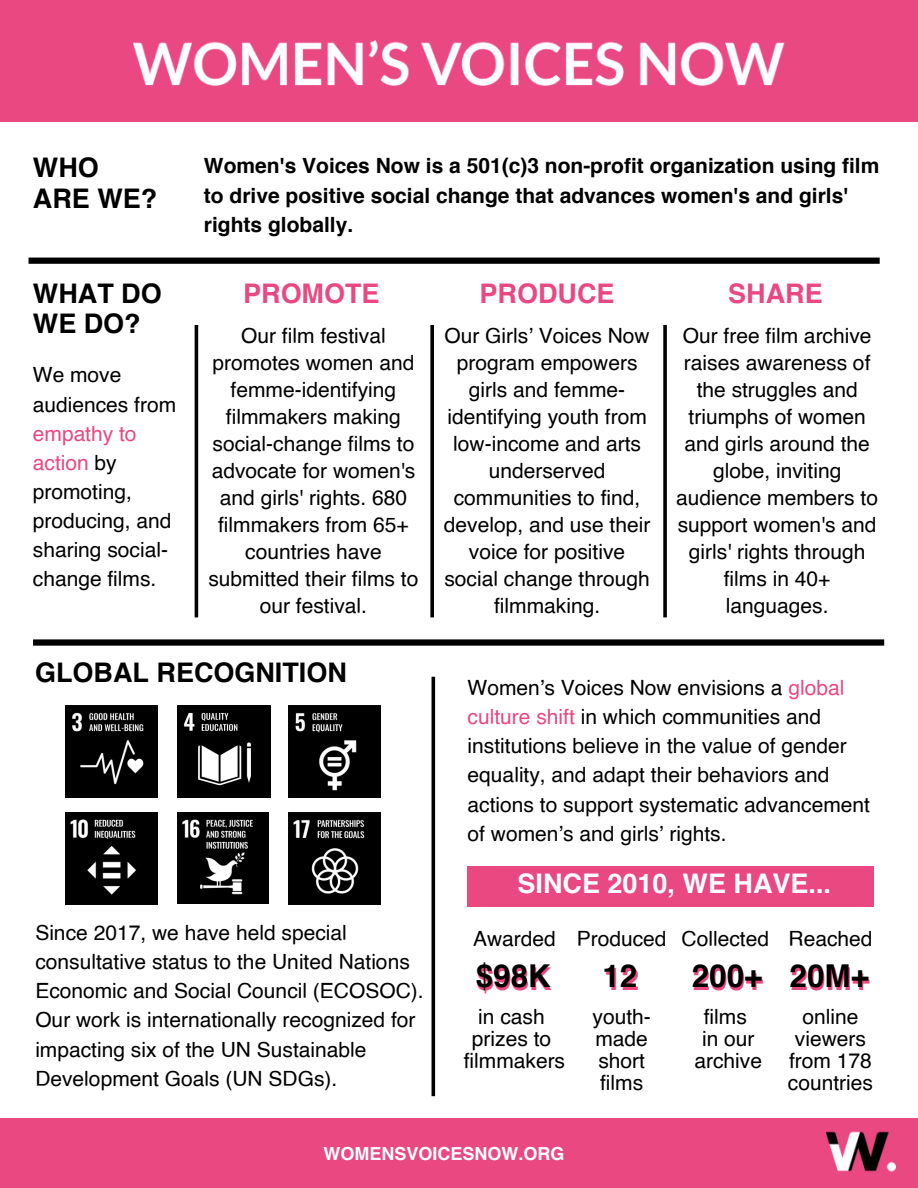
<style>
.page{position:relative;width:918px;height:1188px;background:#fff}
.page>*{position:absolute;margin:0;border:0;box-sizing:border-box;transform-origin:0 0}
.t1{font:700 31.5px "Helvetica";color:#000}
.t2{font:700 27px/30.3px "Helvetica";color:#000}
.t3{font:700 27px "Helvetica";color:#ea4881}
.t4{font:700 27px "Helvetica";color:#fff}
.t5{font:21px/27px "Helvetica";color:#000;text-align:center}
.t6{font:700 21px/29.2px "Helvetica";color:#000}
.t7{font:700 18px "Helvetica";color:#fff}
.s1{color:#ea4881}
</style>
<div class="page">
<div style="left:0;top:0;width:918px;height:122px;background:#ea4881"></div>
<img style="left:134px;top:41px;width:650px;height:45px">
<div style="left:468px;top:867px;width:406px;height:40px;background:#ea4881"></div>
<img style="left:178px;top:706px;width:92px;height:92px">
<img style="left:289px;top:706px;width:92px;height:92px">
<img style="left:289px;top:812px;width:92px;height:92px">
<img style="left:66px;top:812px;width:92px;height:92px">
<img style="left:178px;top:812px;width:91px;height:91px">
<img style="left:66px;top:706px;width:92px;height:92px">
<div style="left:0;top:1118px;width:918px;height:70px;background:#ea4881"></div>
<svg style="left:195px;top:325px;width:3px;height:292px"></svg>
<svg style="left:430px;top:325px;width:4px;height:292px"></svg>
<svg style="left:663px;top:325px;width:4px;height:292px"></svg>
<img style="left:826px;top:1131px;width:70px;height:41px">
<svg style="left:29px;top:258px;width:851px;height:6px;background:#080808"></svg>
<svg style="left:33px;top:639px;width:851px;height:7px;background:#1b1b1b"></svg>
<svg style="left:432px;top:677px;width:3px;height:419px"></svg>
<p class="t2" style="left:33px;top:155px;width:126px">WHO<br>ARE WE?</p>
<p class="t2" style="left:33px;top:280px;width:130px">WHAT DO<br>WE DO?</p>
<p class="t5" style="left:33px;top:362px;width:145px;line-height:29.1px;text-align:left">We move audiences from</p>
<p class="t5" style="left:33px;top:420px;width:140px;line-height:29.1px;text-align:left"><span class="s1">empathy to action</span> by promoting, producing, and sharing social&shy;change films.</p>
<p class="t6" style="left:204px;top:153px;width:677px">Women's Voices Now is a 501(c)3 non-profit organization using film to drive positive social change that advances women's and girls' rights globally.</p>
<p class="t3" style="left:243px;top:282px;width:138px">PROMOTE</p>
<p class="t3" style="left:480px;top:282px;width:136px">PRODUCE</p>
<p class="t3" style="left:728px;top:282px;width:96px">SHARE</p>
<p class="t5" style="left:208px;top:323px;width:211px">Our film festival promotes women and femme-identifying filmmakers making social-change films to advocate for women's and girls' rights. 680 filmmakers from 65+ countries have submitted their films to our festival.</p>
<p class="t5" style="left:444px;top:324px;width:208px">Our Girls’ Voices Now program empowers girls and femme&shy;identifying youth from low-income and arts underserved communities to find, develop, and use their voice for positive social change through filmmaking.</p>
<p class="t5" style="left:676px;top:324px;width:203px">Our free film archive raises awareness of the struggles and triumphs of women and girls around the globe, inviting audience members to support women's and girls' rights through films in 40+ languages.</p>
<p class="t2" style="left:35px;top:659px;width:313px">GLOBAL RECOGNITION</p>
<p class="t5" style="left:35px;top:919px;width:390px;line-height:29.2px;text-align:left">Since 2017, we have held special consultative status to the United Nations Economic and Social Council (ECOSOC).<br>Our work is internationally recognized for impacting six of the UN Sustainable Development Goals (UN SDGs).</p>
<p class="t5" style="left:468px;top:674px;width:404px;line-height:29.2px;text-align:left">Women’s Voices Now envisions a <span class="s1">global culture shift</span> in which communities and institutions believe in the value of gender equality, and adapt their behaviors and actions to support systematic advancement of women’s and girls’ rights.</p>
<p class="t4" style="left:518px;top:872px;width:315px">SINCE 2010, WE HAVE...</p>
<p class="t5" style="left:473px;top:927px;width:84px">Awarded</p>
<p class="t5" style="left:682px;top:927px;width:89px">Collected</p>
<p class="t5" style="left:577px;top:927px;width:91px">Produced</p>
<p class="t5" style="left:789px;top:927px;width:86px">Reached</p>
<h1 class="t1" style="left:476px;top:962px;width:77px">$98K</h1>
<h1 class="t1" style="left:692px;top:962px;width:179px">200+ 20M+</h1>
<h1 class="t1" style="left:602px;top:962px;width:37px">12</h1>
<p class="t5" style="left:464px;top:1008px;width:103px;line-height:21.9px">in cash prizes to filmmakers</p>
<p class="t5" style="left:593px;top:1008px;width:60px;line-height:21.9px;text-align:left">youth&shy;made short films</p>
<p class="t5" style="left:694px;top:1008px;width:69px;line-height:21.9px">films<br>in our archive</p>
<p class="t5" style="left:788px;top:1008px;width:87px;line-height:21.9px">online viewers from 178 countries</p>
<p class="t7" style="left:323px;top:1146px;width:242px">WOMENSVOICESNOW.ORG</p>
</div>
